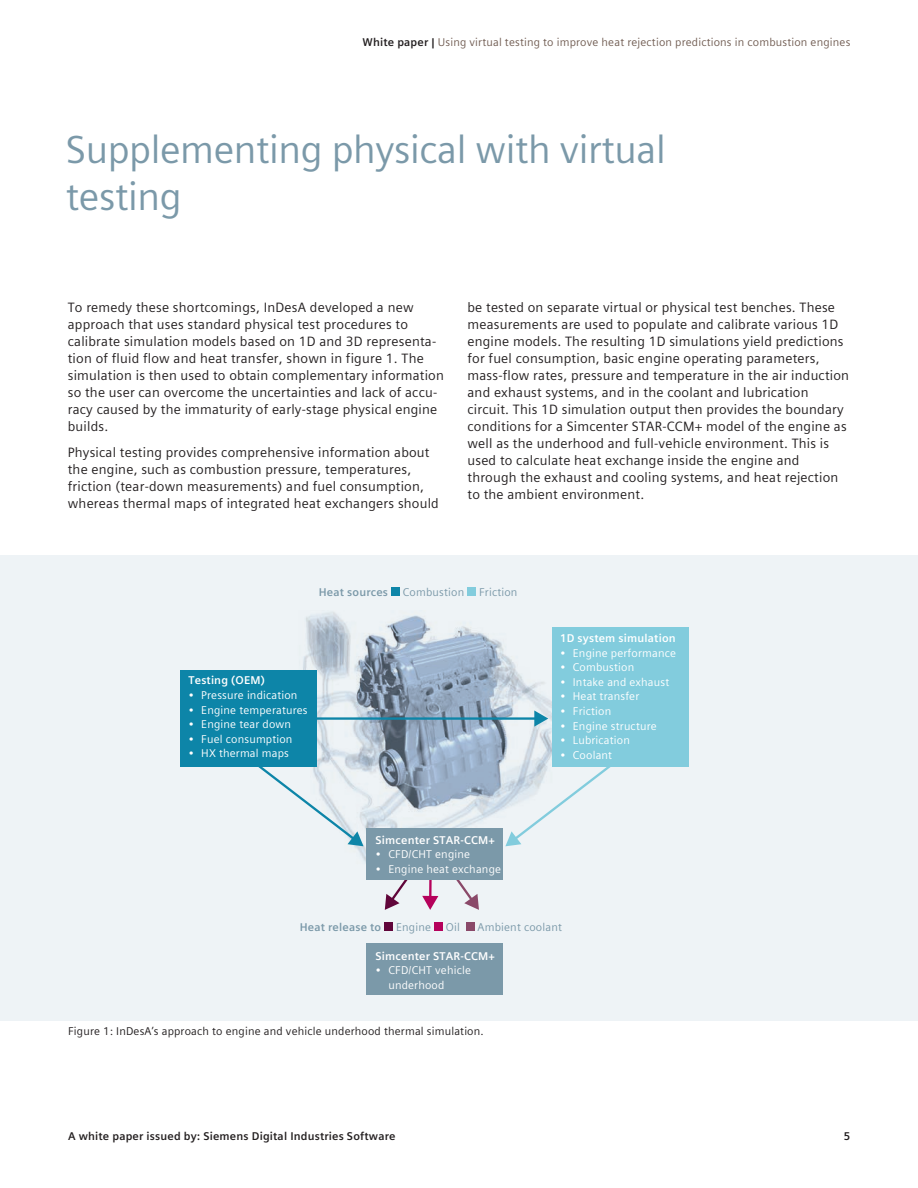
<style>
.page{position:relative;width:918px;height:1188px;background:#fff}
.page>*{position:absolute;margin:0;border:0;box-sizing:border-box;transform-origin:0 0}
.Headline__26pt_120{font:39px/46.8px "Siemens Sans Global";letter-spacing:-.01em;color:#7b99a9}
.Body_text__9pt_4mm{font:13.5px/17px "Siemens Sans Global";letter-spacing:.015em;color:#231f20}
.t1{font:11.25px/14.7px "Siemens Sans Global";letter-spacing:.015em;color:#fff}
.t2{font:11.25px "Siemens Sans Global";letter-spacing:.015em;color:#725e54}
.Caption_Figure{font:11.25px "Siemens Sans Global";letter-spacing:.015em;color:#231f20}
.Caption_Figure-2{font:700 11.25px "Siemens Sans Global";letter-spacing:.015em;color:#fff}
.t3{font:700 11.25px "Siemens Sans Global";letter-spacing:.015em;color:#231f20}
.Caption_Figure-3{font:11.25px "Siemens Sans Global";letter-spacing:.015em;color:#7b99a9}
.Caption_Figure-4{font:700 11.25px "Siemens Sans Global";letter-spacing:.015em;color:#7b99a9}
.s1{font-weight:700;color:#231f20}
</style>
<div class="page">
<div style="left:0;top:555px;width:918px;height:465px;background:#eef3f6"></div>
<img style="left:242px;top:612px;width:381px;height:257px">
<div style="left:391px;top:587px;width:9px;height:9px;background:#0d85a8"></div>
<div style="left:467px;top:587px;width:9px;height:9px;background:#82ccdd"></div>
<div style="left:384px;top:922px;width:9px;height:9px;background:#60053a"></div>
<div style="left:434px;top:922px;width:9px;height:9px;background:#b5015b"></div>
<div style="left:466px;top:922px;width:8px;height:9px;background:#8a4969"></div>
<div style="left:367px;top:944px;width:136px;height:51px;background:#7b99a9"></div>
<div style="left:553px;top:627px;width:136px;height:139px;background:#82ccdd"></div>
<div style="left:180px;top:670px;width:136px;height:96px;background:#0d85a8"></div>
<svg style="left:316px;top:710px;width:232px;height:17px"></svg>
<svg style="left:250px;top:759px;width:114px;height:87px"></svg>
<svg style="left:505px;top:759px;width:114px;height:87px"></svg>
<svg style="left:385px;top:880px;width:94px;height:30px"></svg>
<div style="left:367px;top:829px;width:136px;height:51px;background:#7b99a9"></div>
<p class="t2" style="left:363px;top:34px;width:489px"><span class="s1">White paper |</span> Using virtual testing to improve heat rejection predictions in combustion engines</p>
<p class="Headline__26pt_120" style="left:66px;top:126px;width:601px">Supplementing physical with virtual testing</p>
<p class="Body_text__9pt_4mm" style="left:68px;top:299px;width:378px">To remedy these shortcomings, InDesA developed a new approach that uses standard physical test procedures to calibrate simulation models based on 1D and 3D representa&shy;tion of fluid flow and heat transfer, shown in figure 1. The simulation is then used to obtain complementary information so the user can overcome the uncertainties and lack of accu&shy;racy caused by the immaturity of early-stage physical engine builds.</p>
<p class="Body_text__9pt_4mm" style="left:68px;top:444px;width:373px">Physical testing provides comprehensive information about the engine, such as combustion pressure, temperatures, friction (tear-down measurements) and fuel consumption, whereas thermal maps of integrated heat exchangers should</p>
<p class="Body_text__9pt_4mm" style="left:467px;top:299px;width:383px">be tested on separate virtual or physical test benches. These measurements are used to populate and calibrate various 1D engine models. The resulting 1D simulations yield predictions for fuel consumption, basic engine operating parameters, mass-flow rates, pressure and temperature in the air induction and exhaust systems, and in the coolant and lubrication circuit. This 1D simulation output then provides the boundary conditions for a Simcenter STAR-CCM+ model of the engine as well as the underhood and full-vehicle environment. This is used to calculate heat exchange inside the engine and through the exhaust and cooling systems, and heat rejection to the ambient environment.</p>
<p class="Caption_Figure-4" style="left:319px;top:583px;width:71px">Heat sources</p>
<p class="Caption_Figure-3" style="left:403px;top:583px;width:63px">Combustion</p>
<p class="Caption_Figure-3" style="left:479px;top:583px;width:40px">Friction</p>
<p class="Caption_Figure-2" style="left:189px;top:672px;width:78px">Testing (OEM)</p>
<p class="t1" style="left:189px;top:688px;width:111px">• Pressure indication</p>
<p class="t1" style="left:189px;top:702px;width:121px">• Engine temperatures</p>
<p class="t1" style="left:189px;top:717px;width:104px">• Engine tear down</p>
<p class="t1" style="left:189px;top:732px;width:106px">• Fuel consumption</p>
<p class="t1" style="left:189px;top:746px;width:102px">• HX thermal maps</p>
<p class="Caption_Figure-2" style="left:376px;top:831px;width:121px">Simcenter STAR-CCM+</p>
<p class="t1" style="left:376px;top:847px;width:96px">• CFD/CHT engine</p>
<p class="t1" style="left:376px;top:862px;width:127px">• Engine heat exchange</p>
<p class="Caption_Figure-2" style="left:560px;top:629px;width:117px">1D system simulation</p>
<p class="t1" style="left:560px;top:645px;width:117px">• Engine performance</p>
<p class="t1" style="left:560px;top:660px;width:76px">• Combustion</p>
<p class="t1" style="left:560px;top:675px;width:111px">• Intake and exhaust</p>
<p class="t1" style="left:560px;top:689px;width:81px">• Heat transfer</p>
<p class="t1" style="left:560px;top:704px;width:53px">• Friction</p>
<p class="t1" style="left:560px;top:719px;width:98px">• Engine structure</p>
<p class="t1" style="left:560px;top:733px;width:71px">• Lubrication</p>
<p class="t1" style="left:560px;top:748px;width:54px">• Coolant</p>
<p class="Caption_Figure-4" style="left:300px;top:918px;width:83px">Heat release to</p>
<p class="Caption_Figure-3" style="left:396px;top:918px;width:36px">Engine</p>
<p class="Caption_Figure-3" style="left:446px;top:918px;width:16px">Oil</p>
<p class="Caption_Figure-3" style="left:478px;top:918px;width:86px">Ambient coolant</p>
<p class="Caption_Figure-2" style="left:376px;top:947px;width:121px">Simcenter STAR-CCM+</p>
<p class="t1" style="left:388px;top:963px;width:84px;text-indent:-13px">• CFD/CHT vehicle underhood</p>
<p class="Caption_Figure" style="left:68px;top:1023px;width:417px">Figure 1: InDesA’s approach to engine and vehicle underhood thermal simulation.</p>
<p class="t3" style="left:68px;top:1127px;width:329px">A white paper issued by: Siemens Digital Industries Software</p>
<p class="t3" style="left:844px;top:1127px;width:8px">5</p>
</div>
